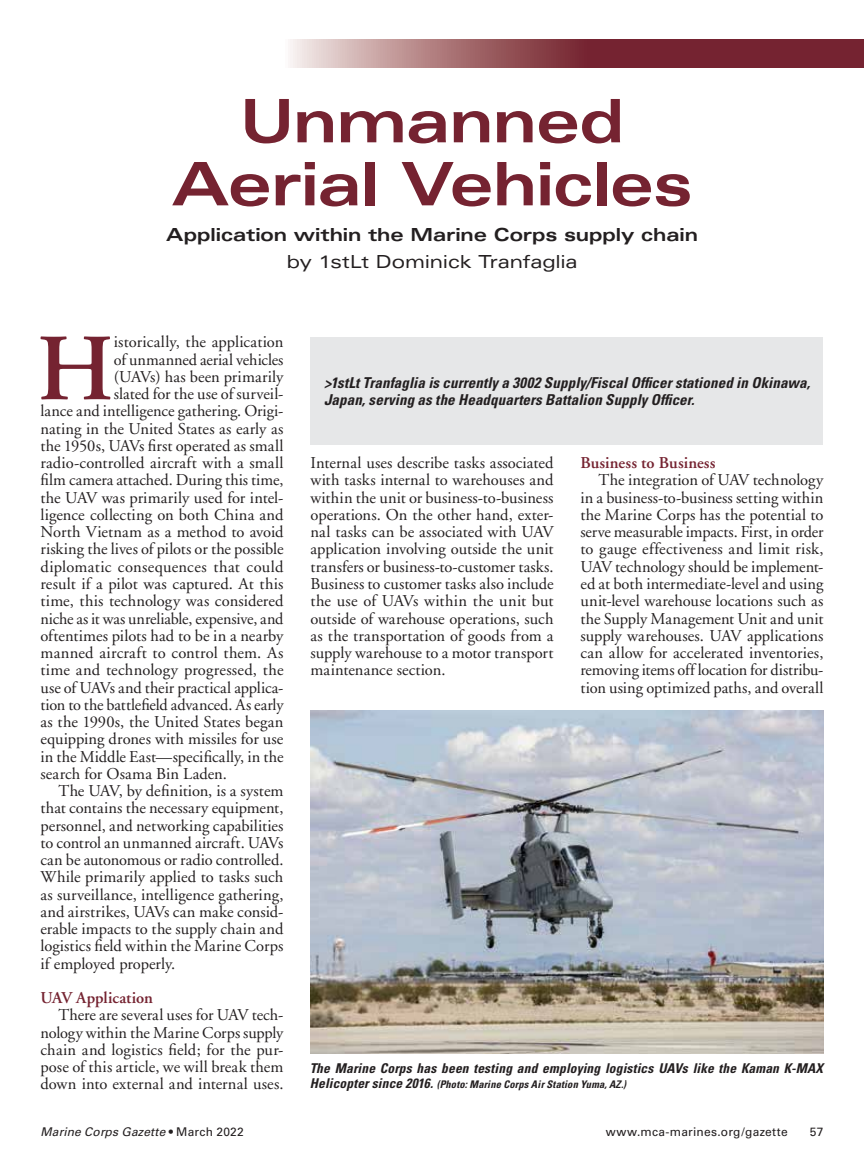
<style>
.page{position:relative;width:864px;height:1175px;background:#fff}
.page>*{position:absolute;margin:0;border:0;box-sizing:border-box;transform-origin:0 0}
.t1{font:600 94.5px "Adobe Garamond";color:#752331}
.t2{font:700 expanded 60px/63px "Univers";letter-spacing:-.02em;color:#752331;text-align:center}
.t3{font:700 expanded 18px "Univers";letter-spacing:-.005em;color:#231f20}
.t4{font:expanded 18px "Univers";letter-spacing:-.01em;color:#231f20}
.t5{font:16.5px/17.2px "Adobe Garamond";letter-spacing:.005em;color:#231f20;text-align:justify}
.t6{font:600 16.5px "Adobe Garamond";letter-spacing:-.005em;color:#752331}
.t7{font:italic 700 condensed 15px/16.5px "Univers";letter-spacing:.01em;color:#231f20}
.t8{font:italic 700 condensed 13.5px "Univers";letter-spacing:.01em;color:#231f20}
.t9{font:12px "Univers";letter-spacing:.02em;color:#231f20}
.t10{font:italic 12px "Univers";letter-spacing:.015em;color:#231f20}
.t11{font:italic 700 condensed 10.5px "Univers";letter-spacing:.02em;color:#231f20}
.s1{font-size:13.5px}
.s2{font-style:normal}
</style>
<div class="page">
<svg style="left:290px;top:40px;width:574px;height:28px;background:#94535b"></svg>
<div style="left:310px;top:337px;width:514px;height:107px;background:#e6e7e8"></div>
<img style="left:310px;top:710px;width:514px;height:343px">
<h2 class="t2" style="left:172px;top:89px;width:523px">Unmanned<br>Aerial Vehicles</h2>
<p class="t3" style="left:166px;top:225px;width:533px">Application within the Marine Corps supply chain</p>
<p class="t4" style="left:287px;top:251px;width:292px">by 1stLt Dominick Tranfaglia</p>
<h1 class="t1" style="left:37px;top:317px;width:78px">H</h1>
<p class="t5" style="left:114px;top:334px;width:171px">istorically, the application</p>
<p class="t5" style="left:114px;top:351px;width:171px">of unmanned aerial vehicles</p>
<p class="t5" style="left:114px;top:368px;width:171px">(UAVs) has been primarily</p>
<p class="t5" style="left:114px;top:386px;width:171px">slated for the use of surveil-</p>
<p class="t5" style="left:40px;top:403px;width:245px">lance and intelligence gathering. Origi-</p>
<p class="t5" style="left:40px;top:420px;width:244px">nating in the United States as early as</p>
<p class="t5" style="left:40px;top:437px;width:244px">the 1950s, UAVs first operated as small</p>
<p class="t5" style="left:40px;top:455px;width:245px">radio-controlled aircraft with a small</p>
<p class="t5" style="left:40px;top:472px;width:245px">film camera attached. During this time,</p>
<p class="t5" style="left:40px;top:489px;width:244px">the UAV was primarily used for intel-</p>
<p class="t5" style="left:40px;top:506px;width:245px">ligence collecting on both China and</p>
<p class="t5" style="left:40px;top:524px;width:245px">North Vietnam as a method to avoid</p>
<p class="t5" style="left:40px;top:541px;width:245px">risking the lives of pilots or the possible</p>
<p class="t5" style="left:40px;top:558px;width:244px">diplomatic consequences that could</p>
<p class="t5" style="left:40px;top:575px;width:245px">result if a pilot was captured. At this</p>
<p class="t5" style="left:40px;top:593px;width:244px">time, this technology was considered</p>
<p class="t5" style="left:40px;top:610px;width:244px">niche as it was unreliable, expensive, and</p>
<p class="t5" style="left:40px;top:627px;width:245px">oftentimes pilots had to be in a nearby</p>
<p class="t5" style="left:40px;top:644px;width:245px">manned aircraft to control them. As</p>
<p class="t5" style="left:40px;top:662px;width:245px">time and technology progressed, the</p>
<p class="t5" style="left:40px;top:679px;width:245px">use of UAVs and their practical applica-</p>
<p class="t5" style="left:40px;top:696px;width:245px">tion to the battlefield advanced. As early</p>
<p class="t5" style="left:40px;top:713px;width:244px">as the 1990s, the United States began</p>
<p class="t5" style="left:40px;top:731px;width:245px">equipping drones with missiles for use</p>
<p class="t5" style="left:40px;top:748px;width:245px">in the Middle East—specifically, in the</p>
<p class="t5" style="left:40px;top:765px;width:188px">search for Osama Bin Laden.</p>
<p class="t5" style="left:59px;top:782px;width:227px">The UAV, by definition, is a system</p>
<p class="t5" style="left:40px;top:800px;width:244px">that contains the necessary equipment,</p>
<p class="t5" style="left:40px;top:817px;width:245px">personnel, and networking capabilities</p>
<p class="t5" style="left:40px;top:834px;width:244px">to control an unmanned aircraft. UAVs</p>
<p class="t5" style="left:40px;top:851px;width:245px">can be autonomous or radio controlled.</p>
<p class="t5" style="left:40px;top:869px;width:244px">While primarily applied to tasks such</p>
<p class="t5" style="left:40px;top:886px;width:245px">as surveillance, intelligence gathering,</p>
<p class="t5" style="left:40px;top:903px;width:244px">and airstrikes, UAVs can make consid-</p>
<p class="t5" style="left:40px;top:920px;width:245px">erable impacts to the supply chain and</p>
<p class="t5" style="left:40px;top:938px;width:244px">logistics field within the Marine Corps</p>
<p class="t5" style="left:40px;top:955px;width:136px">if employed properly.</p>
<p class="t6" style="left:40px;top:988px;width:114px">UAV Application</p>
<p class="t5" style="left:40px;top:1007px;width:245px;text-indent:18px">There are several uses for UAV tech&shy;nology within the Marine Corps supply chain and logistics field; for the pur&shy;pose of this article, we will break them down into external and internal uses.</p>
<p class="t7" style="left:324px;top:375px;width:488px">&gt;1stLt Tranfaglia is currently a 3002 Supply/Fiscal Officer stationed in Okinawa,<br>Japan, serving as the Headquarters Battalion Supply Officer.</p>
<p class="t5" style="left:310px;top:455px;width:245px">Internal uses describe tasks associated with tasks internal to warehouses and within the unit or business-to-business operations. On the other hand, exter&shy;nal tasks can be associated with UAV application involving outside the unit transfers or business-to-customer tasks.<br>Business to customer tasks also include the use of UAVs within the unit but outside of warehouse operations, such as the transportation of goods from a supply warehouse to a motor transport maintenance section.</p>
<p class="t6" style="left:581px;top:454px;width:137px">Business to Business</p>
<p class="t5" style="left:580px;top:472px;width:245px;text-indent:18px">The integration of UAV technology in a business-to-business setting within the Marine Corps has the potential to serve measurable impacts. First, in order to gauge effectiveness and limit risk, UAV technology should be implement&shy;ed at both intermediate-level and using unit-level warehouse locations such as the Supply Management Unit and unit supply warehouses. UAV applications can allow for accelerated inventories, removing items off location for distribu&shy;tion using optimized paths, and overall</p>
<p class="t8" style="left:310px;top:1059px;width:514px">The Marine Corps has been testing and employing logistics UAVs like the Kaman K-MAX</p>
<p class="t11" style="left:310px;top:1077px;width:318px"><span class="s1">Helicopter since 2016.</span> (Photo: Marine Corps Air Station Yuma, AZ.)</p>
<p class="t10" style="left:41px;top:1124px;width:205px">Marine Corps Gazette <span class="s2">• March 2022</span></p>
<p class="t9" style="left:606px;top:1124px;width:183px">www.mca-marines.org/gazette</p>
<p class="t9" style="left:810px;top:1124px;width:15px">57</p>
</div>
